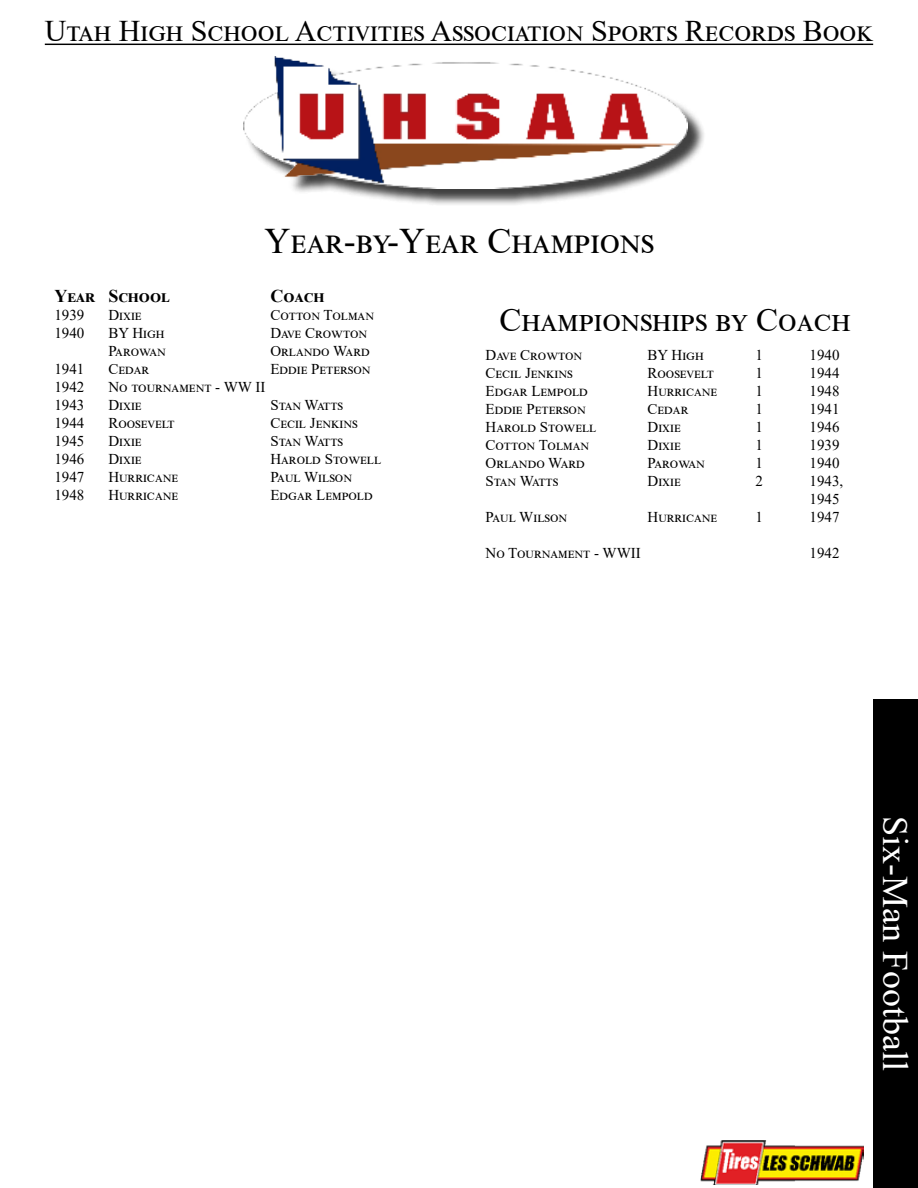
<style>
.page{position:relative;width:918px;height:1188px;background:#fff}
.page>*{position:absolute;margin:0;border:0;box-sizing:border-box;transform-origin:0 0}
.t1{font:36px "Times New Roman";color:#000}
.t2{font:36px "Times New Roman";color:#fff}
.t3{font:33px "Times New Roman";color:#000}
.t4{font:30px "Times New Roman";color:#000}
.t5{font:700 18px "Times New Roman";color:#000}
.t6{font:15px/18px "Times New Roman";color:#000}
</style>
<div class="page">
<hr style="left:45px;top:44px;width:828px;height:1px;background:#000">
<div style="left:245px;top:60px;width:461px;height:147px;background:#000;opacity:.75"></div>
<img style="left:243px;top:57px;width:445px;height:131px">
<img style="left:700px;top:1140px;width:164px;height:44px">
<div style="left:873px;top:699px;width:45px;height:489px;background:#000"></div>
<h3 class="t4" style="left:45px;top:10px;width:830px">Utah High School Activities Association Sports Records Book</h3>
<h1 class="t1" style="left:265px;top:215px;width:391px">Year-by-Year Champions</h1>
<p class="t5" style="left:54px;top:283px;width:117px">Year School</p>
<p class="t5" style="left:270px;top:283px;width:56px">Coach</p>
<p class="t6" style="left:54px;top:305px;width:31px">1939</p>
<p class="t6" style="left:108px;top:305px;width:35px">Dixie</p>
<p class="t6" style="left:270px;top:305px;width:104px">Cotton Tolman</p>
<p class="t6" style="left:54px;top:323px;width:31px">1940</p>
<p class="t6" style="left:108px;top:323px;width:58px">BY High</p>
<p class="t6" style="left:270px;top:323px;width:97px">Dave Crowton</p>
<p class="t6" style="left:108px;top:341px;width:58px">Parowan</p>
<p class="t6" style="left:270px;top:341px;width:101px">Orlando Ward</p>
<p class="t6" style="left:54px;top:359px;width:31px">1941</p>
<p class="t6" style="left:108px;top:359px;width:42px">Cedar</p>
<p class="t6" style="left:270px;top:359px;width:101px">Eddie Peterson</p>
<p class="t6" style="left:54px;top:377px;width:31px">1942</p>
<p class="t6" style="left:108px;top:377px;width:159px">No tournament - WW II</p>
<p class="t6" style="left:54px;top:395px;width:31px">1943</p>
<p class="t6" style="left:108px;top:395px;width:35px">Dixie</p>
<p class="t6" style="left:270px;top:395px;width:74px">Stan Watts</p>
<p class="t6" style="left:54px;top:413px;width:31px">1944</p>
<p class="t6" style="left:108px;top:413px;width:68px">Roosevelt</p>
<p class="t6" style="left:270px;top:413px;width:89px">Cecil Jenkins</p>
<p class="t6" style="left:54px;top:431px;width:31px">1945</p>
<p class="t6" style="left:108px;top:431px;width:35px">Dixie</p>
<p class="t6" style="left:270px;top:431px;width:74px">Stan Watts</p>
<p class="t6" style="left:54px;top:449px;width:31px">1946</p>
<p class="t6" style="left:108px;top:449px;width:35px">Dixie</p>
<p class="t6" style="left:270px;top:449px;width:112px">Harold Stowell</p>
<p class="t6" style="left:54px;top:467px;width:31px">1947</p>
<p class="t6" style="left:108px;top:467px;width:71px">Hurricane</p>
<p class="t6" style="left:270px;top:467px;width:82px">Paul Wilson</p>
<p class="t6" style="left:54px;top:485px;width:31px">1948</p>
<p class="t6" style="left:108px;top:485px;width:71px">Hurricane</p>
<p class="t6" style="left:270px;top:485px;width:104px">Edgar Lempold</p>
<h2 class="t3" style="left:499px;top:297px;width:353px">Championships by Coach</h2>
<p class="t6" style="left:486px;top:345px;width:97px">Dave Crowton</p>
<p class="t6" style="left:648px;top:345px;width:58px">BY High</p>
<p class="t6" style="left:756px;top:345px;width:9px">1</p>
<p class="t6" style="left:810px;top:345px;width:31px">1940</p>
<p class="t6" style="left:486px;top:363px;width:89px">Cecil Jenkins</p>
<p class="t6" style="left:648px;top:363px;width:68px">Roosevelt</p>
<p class="t6" style="left:756px;top:363px;width:9px">1</p>
<p class="t6" style="left:810px;top:363px;width:31px">1944</p>
<p class="t6" style="left:486px;top:381px;width:104px">Edgar Lempold</p>
<p class="t6" style="left:648px;top:381px;width:71px">Hurricane</p>
<p class="t6" style="left:756px;top:381px;width:9px">1</p>
<p class="t6" style="left:810px;top:381px;width:31px">1948</p>
<p class="t6" style="left:486px;top:399px;width:101px">Eddie Peterson</p>
<p class="t6" style="left:648px;top:399px;width:42px">Cedar</p>
<p class="t6" style="left:756px;top:399px;width:9px">1</p>
<p class="t6" style="left:810px;top:399px;width:31px">1941</p>
<p class="t6" style="left:486px;top:417px;width:112px">Harold Stowell</p>
<p class="t6" style="left:648px;top:417px;width:35px">Dixie</p>
<p class="t6" style="left:756px;top:417px;width:9px">1</p>
<p class="t6" style="left:810px;top:417px;width:31px">1946</p>
<p class="t6" style="left:486px;top:435px;width:104px">Cotton Tolman</p>
<p class="t6" style="left:648px;top:435px;width:35px">Dixie</p>
<p class="t6" style="left:756px;top:435px;width:9px">1</p>
<p class="t6" style="left:810px;top:435px;width:31px">1939</p>
<p class="t6" style="left:486px;top:453px;width:101px">Orlando Ward</p>
<p class="t6" style="left:648px;top:453px;width:58px">Parowan</p>
<p class="t6" style="left:756px;top:453px;width:9px">1</p>
<p class="t6" style="left:810px;top:453px;width:31px">1940</p>
<p class="t6" style="left:486px;top:471px;width:74px">Stan Watts</p>
<p class="t6" style="left:648px;top:471px;width:35px">Dixie</p>
<p class="t6" style="left:756px;top:471px;width:9px">2</p>
<p class="t6" style="left:810px;top:471px;width:35px">1943,<br>1945</p>
<p class="t6" style="left:486px;top:507px;width:82px">Paul Wilson</p>
<p class="t6" style="left:648px;top:507px;width:71px">Hurricane</p>
<p class="t6" style="left:756px;top:507px;width:9px">1</p>
<p class="t6" style="left:810px;top:507px;width:31px">1947</p>
<p class="t6" style="left:486px;top:543px;width:157px">No Tournament - WWII</p>
<p class="t6" style="left:810px;top:543px;width:31px">1942</p>
<h1 class="t2" style="left:920px;top:816px;width:257px;rotate:90deg">Six-Man Football</h1>
</div>
